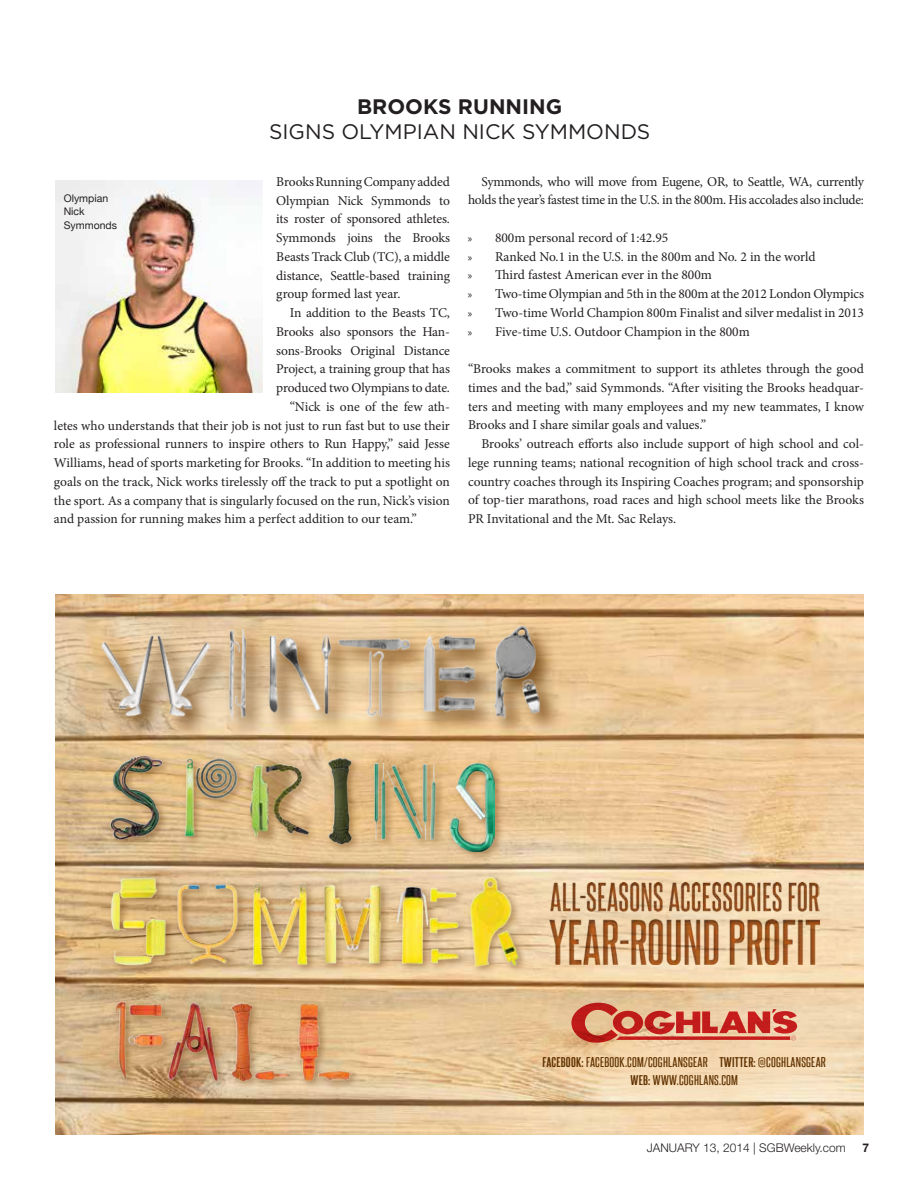
<style>
.page{position:relative;width:918px;height:1188px;background:#fff}
.page>*{position:absolute;margin:0;border:0;box-sizing:border-box;transform-origin:0 0}
.t1{font:21px "Gotham";color:#231f20}
.t2{font:700 21px "Gotham";color:#231f20}
.t3{font:13.5px/18.8px "Minion Pro";letter-spacing:-.005em;color:#231f20;text-align:justify}
.t4{font:12px/17.4px "Steelfish Rg";letter-spacing:.015em;color:#603100;text-align:center;scale:1.25 1}
.t5{font:300 12px "Helvetica Neue";color:#231f20}
.t6{font:700 12px "Helvetica Neue";color:#231f20}
.t7{font:10.5px/13.5px "Helvetica Neue";color:#231f20}
.t8{font:9px "Helvetica";color:#000}
.s1{font-family:"Myriad Pro";font-size:10.5px}
.s2{font-weight:700}
</style>
<div class="page">
<img style="left:55px;top:594px;width:809px;height:540px">
<div style="left:111px;top:998px;width:250px;height:92px;background:#603100;opacity:.4"></div>
<img style="left:111px;top:1002px;width:245px;height:78px">
<div style="left:107px;top:752px;width:398px;height:110px;background:#603100;opacity:.4"></div>
<img style="left:111px;top:756px;width:384px;height:96px">
<div style="left:107px;top:873px;width:422px;height:103px;background:#603100;opacity:.4"></div>
<img style="left:107px;top:876px;width:416px;height:90px">
<div style="left:97px;top:622px;width:466px;height:119px;background:#603100;opacity:.75"></div>
<img style="left:101px;top:624px;width:439px;height:96px">
<div style="left:512px;top:1025px;width:345px;height:92px;background:#f7dab3;opacity:.75"></div>
<img style="left:549px;top:882px;width:270px;height:82px">
<svg style="left:571px;top:1003px;width:226px;height:40px;background:#d77d65"></svg>
<img style="left:55px;top:180px;width:208px;height:213px">
<h1 class="t2" style="left:357px;top:92px;width:33px">BROO</h1>
<h1 class="t2" style="left:423px;top:92px;width:81px">KS RUNNING</h1>
<h1 class="t1" style="left:269px;top:118px;width:27px">SIGNS</h1>
<h1 class="t1" style="left:341px;top:118px;width:58px">OLYMPIAN</h1>
<h1 class="t1" style="left:462px;top:118px;width:29px">NICK</h1>
<h1 class="t1" style="left:522px;top:118px;width:46px">SYMMONDS</h1>
<p class="t3" style="left:276px;top:172px;width:175px">Brooks Running Company added Olympian Nick Symmonds to its roster of sponsored athletes.<br>Symmonds joins the Brooks Beasts Track Club (TC), a middle distance, Seattle-based training group formed last year.</p>
<p class="t3" style="left:290px;top:303px;width:162px">In addition to the Beasts TC,</p>
<p class="t3" style="left:276px;top:322px;width:175px">Brooks also sponsors the Han-</p>
<p class="t3" style="left:276px;top:341px;width:175px">sons-Brooks Original Distance</p>
<p class="t3" style="left:276px;top:360px;width:175px">Project, a training group that has</p>
<p class="t3" style="left:276px;top:379px;width:175px">produced two Olympians to date.</p>
<p class="t3" style="left:290px;top:397px;width:162px">“Nick is one of the few ath-</p>
<p class="t3" style="left:54px;top:416px;width:397px">letes who understands that their job is not just to run fast but to use their</p>
<p class="t3" style="left:54px;top:435px;width:398px">role as professional runners to inspire others to Run Happy,” said Jesse</p>
<p class="t3" style="left:54px;top:454px;width:398px">Williams, head of sports marketing for Brooks. “In addition to meeting his</p>
<p class="t3" style="left:54px;top:472px;width:398px">goals on the track, Nick works tirelessly off the track to put a spotlight on</p>
<p class="t3" style="left:54px;top:491px;width:398px">the sport. As a company that is singularly focused on the run, Nick’s vision</p>
<p class="t3" style="left:54px;top:510px;width:364px">and passion for running makes him a perfect addition to our team.”</p>
<p class="t3" style="left:468px;top:172px;width:398px;text-align:right">Symmonds, who will move from Eugene, OR, to Seattle, WA, currently holds the year’s fastest time in the U.S. in the 800m. His accolades also include:</p>
<p class="t3" style="left:468px;top:228px;width:398px;text-align:left"><span class="s1">»</span> 800m personal record of 1:42.95<br><span class="s1">»</span> Ranked No.1 in the U.S. in the 800m and No. 2 in the world<br><span class="s1">»</span> Third fastest American ever in the 800m<br><span class="s1">»</span> Two-time Olympian and 5th in the 800m at the 2012 London Olympics <span class="s1">»</span> Two-time World Champion 800m Finalist and silver medalist in 2013 <span class="s1">»</span> Five-time U.S. Outdoor Champion in the 800m</p>
<p class="t3" style="left:468px;top:360px;width:398px">“Brooks makes a commitment to support its athletes through the good times and the bad,” said Symmonds. “After visiting the Brooks headquar&shy;ters and meeting with many employees and my new teammates, I know Brooks and I share similar goals and values.”</p>
<p class="t3" style="left:468px;top:435px;width:397px;text-indent:14px">Brooks’ outreach efforts also include support of high school and col&shy;lege running teams; national recognition of high school track and cross&shy;country coaches through its Inspiring Coaches program; and sponsorship of top-tier marathons, road races and high school meets like the Brooks PR Invitational and the Mt. Sac Relays.</p>
<p class="t7" style="left:64px;top:190px;width:55px">Olympian<br>Nick<br>Symmonds</p>
<p class="t4" style="left:543px;top:1054px;width:228px"><span class="s2">FACEBOOK:</span> FACEBOOK.COM/COGHLANSGEAR <span class="s2">TWITTER:</span> @COGHLANSGEAR<br><span class="s2">WEB:</span> WWW.COGHLANS.COM</p>
<p class="t5" style="left:647px;top:1140px;width:200px">JANUARY 13, 2014 | SGBWeekly.com</p>
<p class="t6" style="left:862px;top:1140px;width:8px">7</p>
<p class="t8" style="left:760px;top:1148px;width:100px">12/27/2013 1:45:25 PM</p>
</div>
